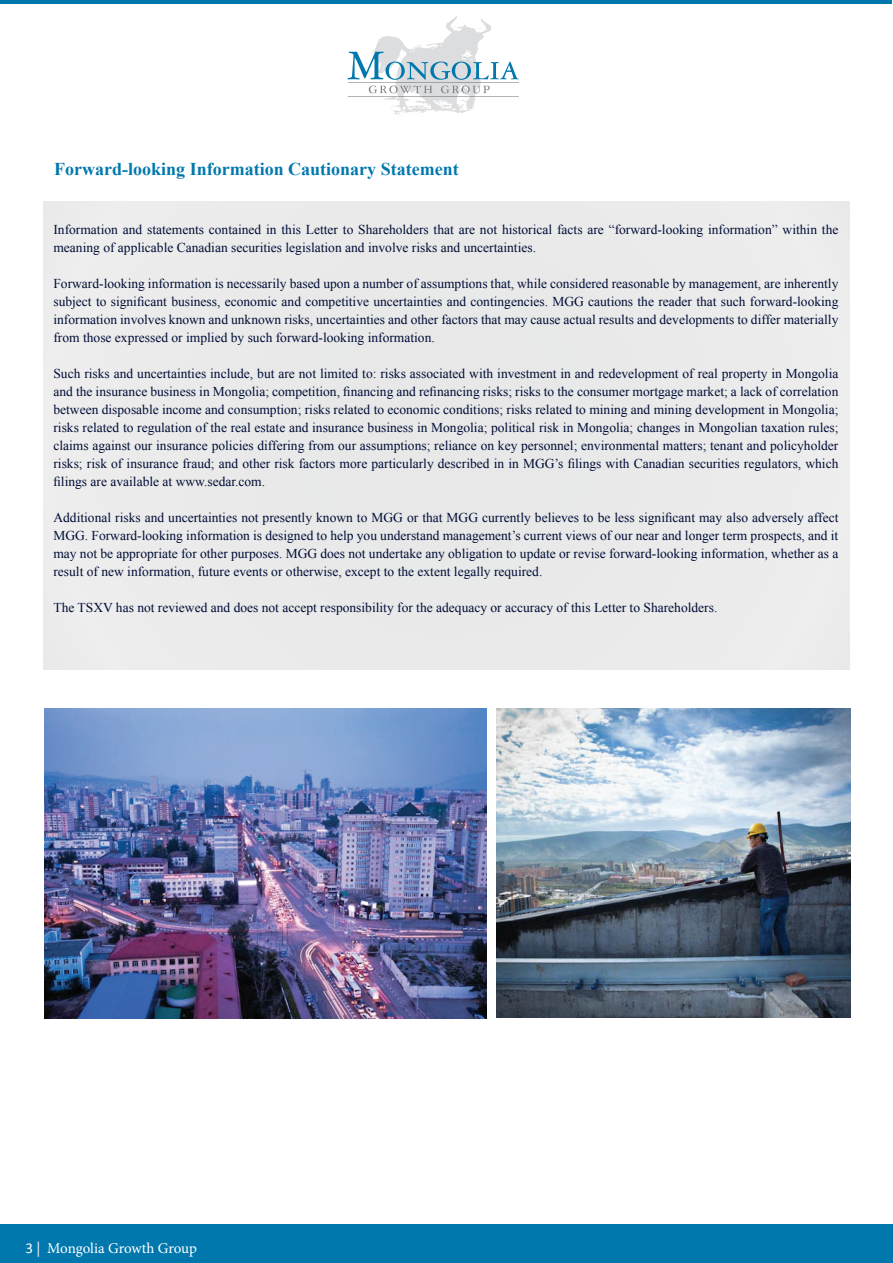
<style>
.page{position:relative;width:893px;height:1263px;background:#fff}
.page>*{position:absolute;margin:0;border:0;box-sizing:border-box;transform-origin:0 0}
.t1{font:700 18px "Times New Roman";color:#0078ae}
.t2{font:15px "Minion Pro";letter-spacing:-.01em;color:#fff}
.t3{font:13.5px/18px "Times New Roman";color:#000d36;text-align:justify}
.s1{font-family:"Calibri"}
</style>
<div class="page">
<div style="left:0;top:1224px;width:893px;height:38px;background:#0078ae"></div>
<hr style="left:1px;top:0;width:891px;height:3px;background:#0078ae">
<svg style="left:348px;top:16px;width:171px;height:99px"></svg>
<div style="left:44px;top:201px;width:805px;height:468px;background:#eaeaea"></div>
<img style="left:496px;top:709px;width:354px;height:308px">
<img style="left:44px;top:708px;width:442px;height:310px">
<h1 class="t1" style="left:54px;top:156px;width:406px">Forward-looking Information Cautionary Statement</h1>
<p class="t3" style="left:53px;top:220px;width:786px">Information and statements contained in this Letter to Shareholders that are not historical facts are “forward-looking information” within the meaning of applicable Canadian securities legislation and involve risks and uncertainties.</p>
<p class="t3" style="left:53px;top:274px;width:786px">Forward-looking information is necessarily based upon a number of assumptions that, while considered reasonable by management, are inherently subject to significant business, economic and competitive uncertainties and contingencies. MGG cautions the reader that such forward-looking information involves known and unknown risks, uncertainties and other factors that may cause actual results and developments to differ materially from those expressed or implied by such forward-looking information.</p>
<p class="t3" style="left:53px;top:364px;width:786px">Such risks and uncertainties include, but are not limited to: risks associated with investment in and redevelopment of real property in Mongolia and the insurance business in Mongolia; competition, financing and refinancing risks; risks to the consumer mortgage market; a lack of correlation between disposable income and consumption; risks related to economic conditions; risks related to mining and mining development in Mongolia; risks related to regulation of the real estate and insurance business in Mongolia; political risk in Mongolia; changes in Mongolian taxation rules; claims against our insurance policies differing from our assumptions; reliance on key personnel; environmental matters; tenant and policyholder risks; risk of insurance fraud; and other risk factors more particularly described in in MGG’s filings with Canadian securities regulators, which filings are available at www.sedar.com.</p>
<p class="t3" style="left:53px;top:508px;width:786px">Additional risks and uncertainties not presently known to MGG or that MGG currently believes to be less significant may also adversely affect MGG. Forward-looking information is designed to help you understand management’s current views of our near and longer term prospects, and it may not be appropriate for other purposes. MGG does not undertake any obligation to update or revise forward-looking information, whether as a result of new information, future events or otherwise, except to the extent legally required.</p>
<p class="t3" style="left:53px;top:598px;width:665px">The TSXV has not reviewed and does not accept responsibility for the adequacy or accuracy of this Letter to Shareholders.</p>
<p class="t2" style="left:26px;top:1238px;width:173px"><span class="s1">3</span> | Mongolia Growth Group</p>
</div>
